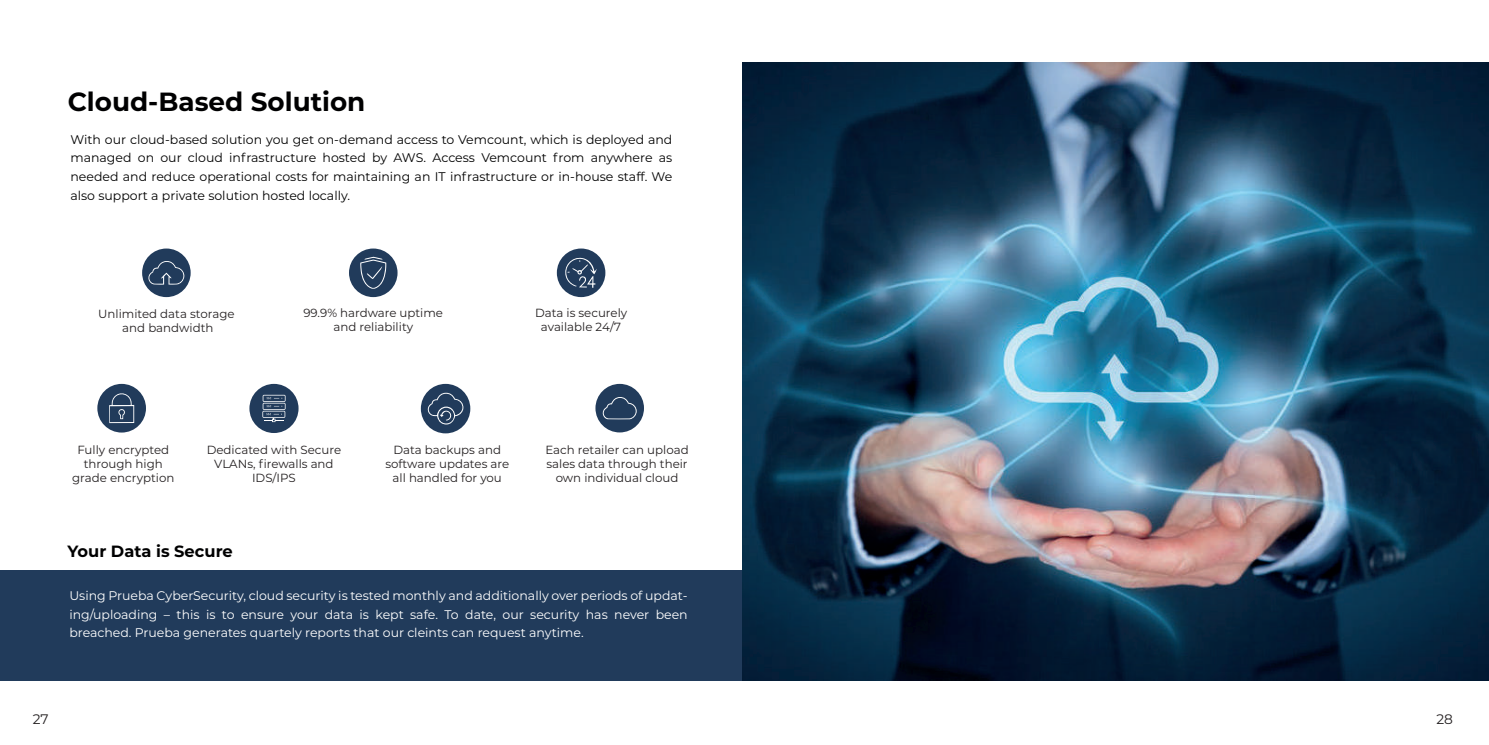
<style>
.page{position:relative;width:1489px;height:745px;background:#fff}
.page>*{position:absolute;margin:0;border:0;box-sizing:border-box;transform-origin:0 0}
.t1{font:700 26.25px "Montserrat";color:#000001}
.t2{font:700 16.25px "Montserrat";color:#000001}
.t3{font:13.75px "Montserrat";color:#231f20}
.t4{font:12.5px/18.8px "Montserrat";color:#000;text-align:justify}
.t5{font:12.5px/18.8px "Montserrat";color:#fff;text-align:justify}
.t6{font:11.75px/14.1px "Montserrat";color:#231f20;text-align:center}
</style>
<div class="page">
<div style="left:0;top:570px;width:744px;height:110px;background:#213b5b"></div>
<div style="left:595px;top:383px;width:49px;height:49px;background:#213b5b;border-radius:50%"></div>
<svg style="left:602px;top:397px;width:34px;height:22px"></svg>
<div style="left:249px;top:383px;width:49px;height:50px;background:#213b5b;border-radius:50%"></div>
<svg style="left:262px;top:394px;width:23px;height:28px"></svg>
<div style="left:97px;top:383px;width:49px;height:49px;background:#213b5b;border-radius:50%"></div>
<svg style="left:109px;top:393px;width:25px;height:30px"></svg>
<div style="left:421px;top:383px;width:49px;height:50px;background:#213b5b;border-radius:50%"></div>
<svg style="left:427px;top:392px;width:36px;height:32px"></svg>
<div style="left:557px;top:248px;width:48px;height:49px;background:#213b5b;border-radius:50%"></div>
<svg style="left:563px;top:256px;width:34px;height:31px"></svg>
<div style="left:349px;top:248px;width:48px;height:49px;background:#213b5b;border-radius:50%"></div>
<svg style="left:360px;top:256px;width:26px;height:33px"></svg>
<div style="left:142px;top:248px;width:49px;height:49px;background:#213b5b;border-radius:50%"></div>
<svg style="left:148px;top:261px;width:37px;height:23px"></svg>
<img style="left:742px;top:62px;width:746px;height:618px">
<h1 class="t1" style="left:68px;top:83px;width:299px">Cloud-Based Solution</h1>
<p class="t4" style="left:70px;top:129px;width:603px">With our cloud-based solution you get on-demand access to Vemcount, which is deployed and managed on our cloud infrastructure hosted by AWS. Access Vemcount from anywhere as needed and reduce operational costs for maintaining an IT infrastructure or in-house staff. We also support a private solution hosted locally.</p>
<p class="t6" style="left:98px;top:306px;width:138px">Unlimited data storage and bandwidth</p>
<p class="t6" style="left:303px;top:305px;width:141px">99.9% hardware uptime and reliability</p>
<p class="t6" style="left:535px;top:305px;width:94px">Data is securely available 24/7</p>
<p class="t6" style="left:72px;top:441px;width:104px">Fully encrypted through high grade encryption</p>
<p class="t6" style="left:207px;top:442px;width:136px">Dedicated with Secure<br>VLANs, firewalls and<br>IDS/IPS</p>
<h2 class="t2" style="left:68px;top:539px;width:167px">Your Data is Secure</h2>
<p class="t6" style="left:385px;top:442px;width:125px">Data backups and software updates are all handled for you</p>
<p class="t6" style="left:545px;top:442px;width:145px">Each retailer can upload sales data through their own individual cloud</p>
<p class="t5" style="left:69px;top:585px;width:620px">Using Prueba CyberSecurity, cloud security is tested monthly and additionally over periods of updat&shy;ing/uploading – this is to ensure your data is kept safe. To date, our security has never been breached. Prueba generates quartely reports that our cleints can request anytime.</p>
<p class="t3" style="left:33px;top:709px;width:17px">27</p>
<p class="t3" style="left:1436px;top:709px;width:18px">28</p>
</div>
